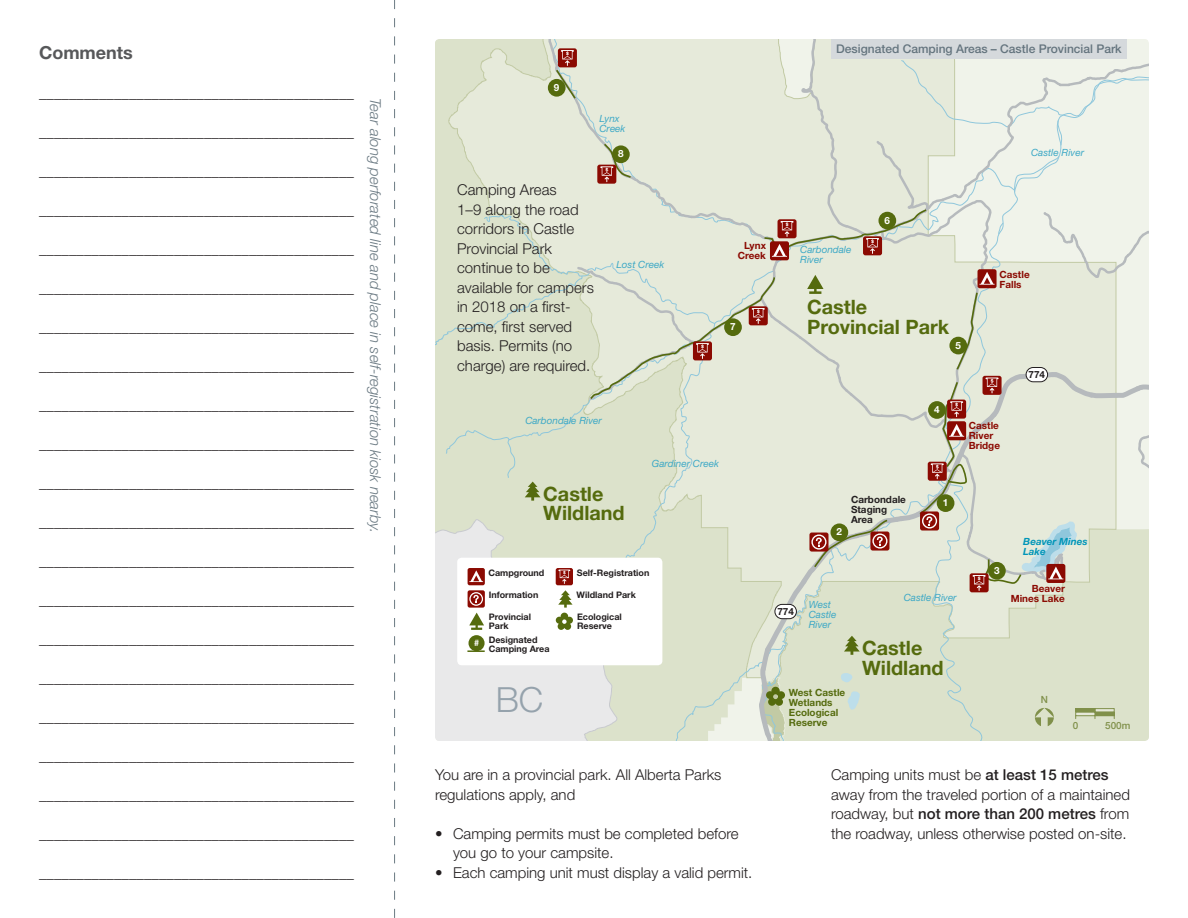
<style>
.page{position:relative;width:1188px;height:918px;background:#fff}
.page>*{position:absolute;margin:0;border:0;box-sizing:border-box;transform-origin:0 0}
.t1{font:300 34.65px "Helvetica Neue LT Std";color:#95a2ac}
.t2{font:700 19.8px/19.8px "Helvetica Neue LT Std";color:#556b0e}
.t3{font:700 18px "Helvetica Neue LT Std";color:#57585a}
.t4{font:300 15px/19.5px "Helvetica Neue LT Std";color:#231f20}
.t5{font:italic 300 15px "Helvetica Neue LT Std";letter-spacing:-.005em;color:#6b7a83}
.Caption_for_Images{font:500 12px "Helvetica Neue LT Std";color:#64747e}
.t6{font:italic 9.9px/9.9px "Helvetica Neue LT Std";color:#3ea9c6}
.t7{font:700 9.9px/9.9px "Helvetica Neue LT Std";color:#8b0a02;text-align:right}
.t8{font:700 9.9px/9.9px "Helvetica Neue LT Std";color:#556b0e}
.t9{font:700 9.9px/9.9px "Helvetica Neue LT Std";color:#231f20}
.t10{font:italic 700 9.9px/9.9px "Helvetica Neue LT Std";color:#0095b8}
.t11{font:700 9.9px "Helvetica Neue LT Std";color:#fff}
.t12{font:500 9.9px "Helvetica Neue LT Std";color:#80904a}
.t13{font:700 9px/9px "Helvetica Neue LT Std";color:#231f20}
.t14{font:700 9px "Helvetica Neue LT Std";color:#fff}
.s1{font-weight:500}
</style>
<div class="page">
<svg style="left:394px;top:0;width:1px;height:918px"></svg>
<svg style="left:435px;top:39px;width:714px;height:702px;background:#e0e4d4"></svg>
<p class="t3" style="left:39px;top:41px;width:95px">Comments</p>
<p class="t4" style="left:39px;top:82px;width:316px">__________________________________________</p>
<p class="t4" style="left:39px;top:121px;width:316px">__________________________________________</p>
<p class="t4" style="left:39px;top:160px;width:316px">__________________________________________</p>
<p class="t4" style="left:39px;top:199px;width:316px">__________________________________________</p>
<p class="t4" style="left:39px;top:238px;width:316px">__________________________________________</p>
<p class="t4" style="left:39px;top:277px;width:316px">__________________________________________</p>
<p class="t4" style="left:39px;top:316px;width:316px">__________________________________________</p>
<p class="t4" style="left:39px;top:355px;width:316px">__________________________________________</p>
<p class="t4" style="left:39px;top:394px;width:316px">__________________________________________</p>
<p class="t4" style="left:39px;top:433px;width:316px">__________________________________________</p>
<p class="t4" style="left:39px;top:472px;width:316px">__________________________________________</p>
<p class="t4" style="left:39px;top:511px;width:316px">__________________________________________</p>
<p class="t4" style="left:39px;top:550px;width:316px">__________________________________________</p>
<p class="t4" style="left:39px;top:589px;width:316px">__________________________________________</p>
<p class="t4" style="left:39px;top:628px;width:316px">__________________________________________</p>
<p class="t4" style="left:39px;top:667px;width:316px">__________________________________________</p>
<p class="t4" style="left:39px;top:706px;width:316px">__________________________________________</p>
<p class="t4" style="left:39px;top:745px;width:316px">__________________________________________</p>
<p class="t4" style="left:39px;top:784px;width:316px">__________________________________________</p>
<p class="t4" style="left:39px;top:823px;width:316px">__________________________________________</p>
<p class="t4" style="left:39px;top:862px;width:316px">__________________________________________</p>
<p class="t5" style="left:385px;top:98px;width:437px;rotate:90deg">Tear along perforated line and place in self-registration kiosk nearby.</p>
<p class="t11" style="left:554px;top:81px;width:7px">9</p>
<p class="t6" style="left:599px;top:113px;width:27px">Lynx<br>Creek</p>
<p class="t11" style="left:618px;top:148px;width:7px">8</p>
<p class="t4" style="left:457px;top:180px;width:138px">Camping Areas<br>1–9 along the road corridors in Castle<br>Provincial Park continue to be available for campers in 2018 on a first&shy;come, first served basis. Permits (no charge) are required.</p>
<p class="t6" style="left:616px;top:259px;width:49px">Lost Creek</p>
<p class="t7" style="left:738px;top:241px;width:30px">Lynx<br>Creek</p>
<p class="t11" style="left:730px;top:321px;width:7px">7</p>
<p class="t6" style="left:525px;top:416px;width:78px">Carbondale River</p>
<p class="t2" style="left:543px;top:483px;width:83px">Castle<br>Wildland</p>
<p class="t6" style="left:652px;top:458px;width:68px">Gardiner Creek</p>
<p class="t14" style="left:474px;top:637px;width:7px">#</p>
<p class="t13" style="left:577px;top:568px;width:74px">Self-Registration</p>
<p class="t13" style="left:577px;top:590px;width:61px">Wildland Park</p>
<p class="t13" style="left:488px;top:568px;width:57px">Campground</p>
<p class="t13" style="left:489px;top:590px;width:51px">Information</p>
<p class="t13" style="left:489px;top:612px;width:44px">Provincial<br>Park</p>
<p class="t13" style="left:577px;top:612px;width:46px">Ecological<br>Reserve</p>
<p class="t13" style="left:489px;top:635px;width:62px">Designated<br>Camping Area</p>
<p class="t1" style="left:496px;top:679px;width:49px">BC</p>
<p class="Caption_for_Images" style="left:836px;top:41px;width:287px">Designated Camping Areas – Castle Provincial Park</p>
<p class="t6" style="left:1031px;top:148px;width:54px">Castle River</p>
<p class="t6" style="left:800px;top:244px;width:53px">Carbondale<br>River</p>
<p class="t11" style="left:885px;top:214px;width:7px">6</p>
<p class="t2" style="left:807px;top:296px;width:144px">Castle<br>Provincial Park</p>
<p class="t11" style="left:956px;top:339px;width:7px">5</p>
<p class="t7" style="left:1000px;top:270px;width:32px;text-align:left">Castle<br>Falls</p>
<p class="t9" style="left:1029px;top:369px;width:18px">774</p>
<p class="t11" style="left:934px;top:403px;width:7px">4</p>
<p class="t7" style="left:969px;top:421px;width:33px;text-align:left">Castle<br>River<br>Bridge</p>
<p class="t11" style="left:837px;top:526px;width:7px">2</p>
<p class="t9" style="left:851px;top:495px;width:56px">Carbondale<br>Staging<br>Area</p>
<p class="t11" style="left:943px;top:497px;width:7px">1</p>
<p class="t9" style="left:777px;top:606px;width:18px">774</p>
<p class="t6" style="left:809px;top:600px;width:29px">West<br>Castle<br>River</p>
<p class="t6" style="left:904px;top:593px;width:54px">Castle River</p>
<p class="t2" style="left:862px;top:637px;width:83px">Castle<br>Wildland</p>
<p class="t8" style="left:789px;top:688px;width:58px">West Castle<br>Wetlands<br>Ecological<br>Reserve</p>
<p class="t11" style="left:994px;top:564px;width:7px">3</p>
<p class="t10" style="left:1023px;top:537px;width:66px">Beaver Mines<br>Lake</p>
<p class="t7" style="left:1011px;top:583px;width:56px">Beaver<br>Mines Lake</p>
<p class="t12" style="left:1041px;top:694px;width:9px">N</p>
<p class="t12" style="left:1073px;top:719px;width:7px">0</p>
<p class="t12" style="left:1105px;top:719px;width:27px">500m</p>
<p class="t4" style="left:435px;top:765px;width:288px">You are in a provincial park. All Alberta Parks regulations apply, and</p>
<p class="t4" style="left:453px;top:823px;width:287px;text-indent:-18px">• Camping permits must be completed before you go to your campsite.</p>
<p class="t4" style="left:435px;top:862px;width:319px">• Each camping unit must display a valid permit.</p>
<p class="t4" style="left:831px;top:765px;width:300px">Camping units must be <span class="s1">at least 15 metres </span>away from the traveled portion of a maintained roadway, but <span class="s1">not more than 200 metres</span> from the roadway, unless otherwise posted on-site.</p>
</div>
